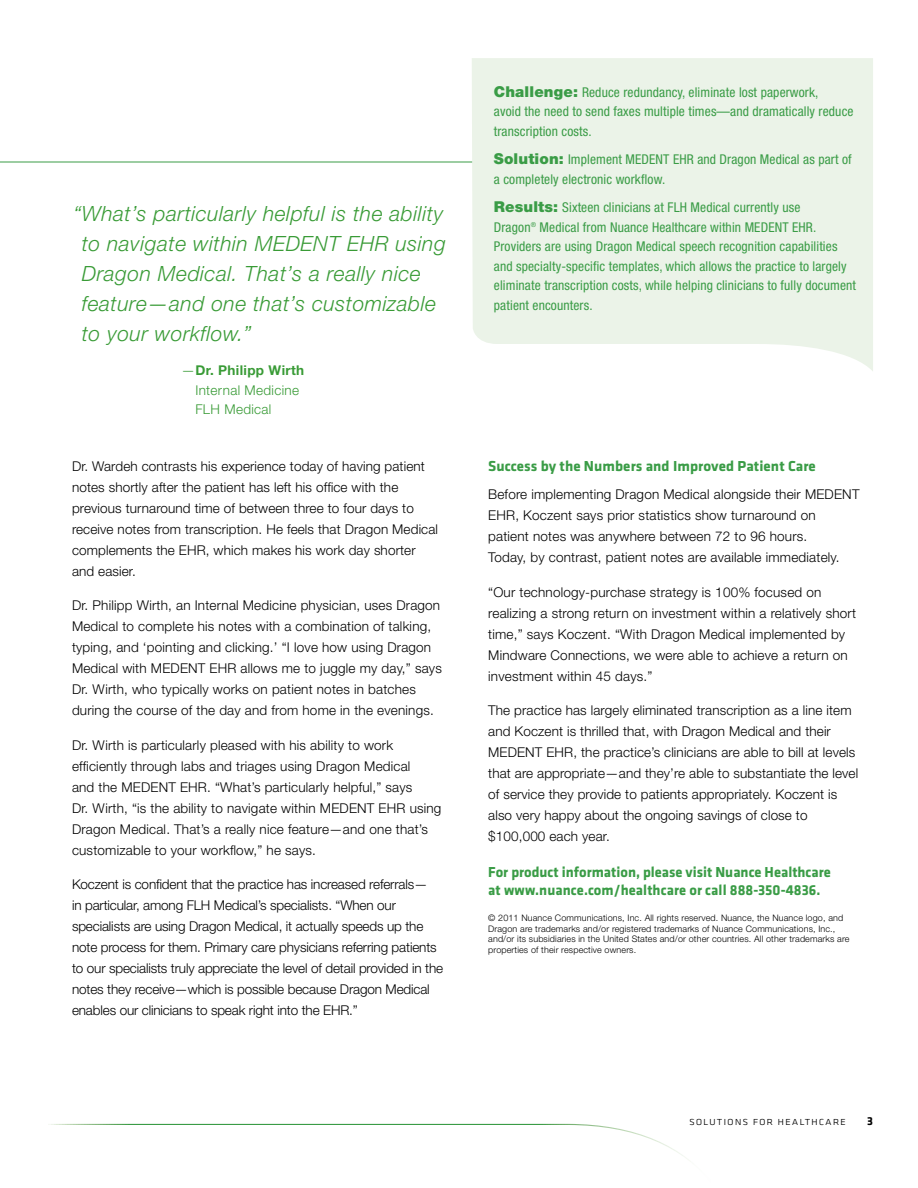
<style>
.page{position:relative;width:918px;height:1188px;background:#fff}
.page>*{position:absolute;margin:0;border:0;box-sizing:border-box;transform-origin:0 0}
.t1{font:italic 300 21px/30px "Helvetica Neue LT";letter-spacing:.025em;color:#399b36}
.t2{font:700 15px/18px "Klavika";letter-spacing:.005em;color:#3a9c46}
.t3{font:300 13.5px/21px "Helvetica Neue LT";letter-spacing:.01em;color:#000}
.t4{font:condensed 13.5px/19.5px "Helvetica Neue LT";letter-spacing:.01em;color:#3a9c46}
.t5{font:300 13.5px/21px "Helvetica Neue LT";letter-spacing:-.01em;color:#000}
.t6{font:300 13.5px/19.5px "Helvetica Neue LT";letter-spacing:.025em;color:#399b36}
.t7{font:700 12px "Klavika";color:#000}
.t8{font:11.7px "Klavika Light Caps";letter-spacing:.075em;color:#000}
.t9{font:300 9px/10.8px "Helvetica Neue LT";letter-spacing:.015em;color:#000}
.s1{font-weight:700}
.s2{font-weight:900;font-stretch:normal;font-size:15px}
</style>
<div class="page">
<svg style="left:48px;top:1124px;width:639px;height:35px"></svg>
<hr style="left:0;top:162px;width:860px;height:1px;background:#3a9c46">
<svg style="left:472px;top:58px;width:401px;height:313px;background:#ecf3e9"></svg>
<h1 class="t1" style="left:82px;top:198px;width:366px;text-indent:-8px">“What’s particularly helpful is the ability to navigate within MEDENT EHR using Dragon Medical. That’s a really nice feature—and one that’s customizable to your workflow.”</h1>
<p class="t6" style="left:195px;top:360px;width:110px;text-indent:-14px">—<span class="s1">Dr. Philipp Wirth<br></span>Internal Medicine<br>FLH Medical</p>
<p class="t3" style="left:72px;top:455px;width:368px">Dr. Wardeh contrasts his experience today of having patient notes shortly after the patient has left his office with the previous turnaround time of between three to four days to receive notes from transcription. He feels that Dragon Medical complements the EHR, which makes his work day shorter and easier.</p>
<p class="t3" style="left:72px;top:595px;width:371px">Dr. Philipp Wirth, an Internal Medicine physician, uses Dragon Medical to complete his notes with a combination of talking, typing, and ‘pointing and clicking.’ “I love how using Dragon Medical with MEDENT EHR allows me to juggle my day,” says Dr. Wirth, who typically works on patient notes in batches during the course of the day and from home in the evenings.</p>
<p class="t3" style="left:72px;top:734px;width:371px">Dr. Wirth is particularly pleased with his ability to work efficiently through labs and triages using Dragon Medical<br>and the MEDENT EHR. “What’s particularly helpful,” says<br>Dr. Wirth, “is the ability to navigate within MEDENT EHR using Dragon Medical. That’s a really nice feature—and one that’s customizable to your workflow,” he says.</p>
<p class="t5" style="left:72px;top:874px;width:373px">Koczent is confident that the practice has increased referrals—<br>in particular, among FLH Medical’s specialists. “When our specialists are using Dragon Medical, it actually speeds up the note process for them. Primary care physicians referring patients to our specialists truly appreciate the level of detail provided in the notes they receive—which is possible because Dragon Medical enables our clinicians to speak right into the EHR.”</p>
<p class="t4" style="left:494px;top:82px;width:361px"><span class="s2">Challenge:</span> Reduce redundancy, eliminate lost paperwork,<br>avoid the need to send faxes multiple times—and dramatically reduce transcription costs.</p>
<p class="t4" style="left:494px;top:150px;width:359px"><span class="s2">Solution:</span> Implement MEDENT EHR and Dragon Medical as part of a completely electronic workflow.</p>
<p class="t4" style="left:494px;top:198px;width:364px"><span class="s2">Results:</span> Sixteen clinicians at FLH Medical currently use<br>Dragon<sup>®</sup> Medical from Nuance Healthcare within MEDENT EHR.<br>Providers are using Dragon Medical speech recognition capabilities and specialty-specific templates, which allows the practice to largely eliminate transcription costs, while helping clinicians to fully document patient encounters.</p>
<p class="t2" style="left:488px;top:458px;width:329px">Success by the Numbers and Improved Patient Care</p>
<p class="t3" style="left:488px;top:484px;width:373px">Before implementing Dragon Medical alongside their MEDENT EHR, Koczent says prior statistics show turnaround on patient notes was anywhere between 72 to 96 hours.<br>Today, by contrast, patient notes are available immediately.</p>
<p class="t3" style="left:488px;top:581px;width:369px">“Our technology-purchase strategy is 100% focused on realizing a strong return on investment within a relatively short time,” says Koczent. “With Dragon Medical implemented by Mindware Connections, we were able to achieve a return on investment within 45 days.”</p>
<p class="t3" style="left:488px;top:700px;width:371px">The practice has largely eliminated transcription as a line item and Koczent is thrilled that, with Dragon Medical and their MEDENT EHR, the practice’s clinicians are able to bill at levels that are appropriate—and they’re able to substantiate the level of service they provide to patients appropriately. Koczent is also very happy about the ongoing savings of close to $100,000 each year.</p>
<p class="t2" style="left:488px;top:863px;width:344px">For product information, please visit Nuance Healthcare at www.nuance.com/healthcare or call 888-350-4836.</p>
<p class="t9" style="left:488px;top:912px;width:363px">© 2011 Nuance Communications, Inc. All rights reserved. Nuance, the Nuance logo, and Dragon are trademarks and/or registered trademarks of Nuance Communications, Inc., and/or its subsidiaries in the United States and/or other countries. All other trademarks are properties of their respective owners.</p>
<p class="t8" style="left:689px;top:1114px;width:158px">solutions for healthcare</p>
<p class="t7" style="left:867px;top:1114px;width:7px">3</p>
</div>
